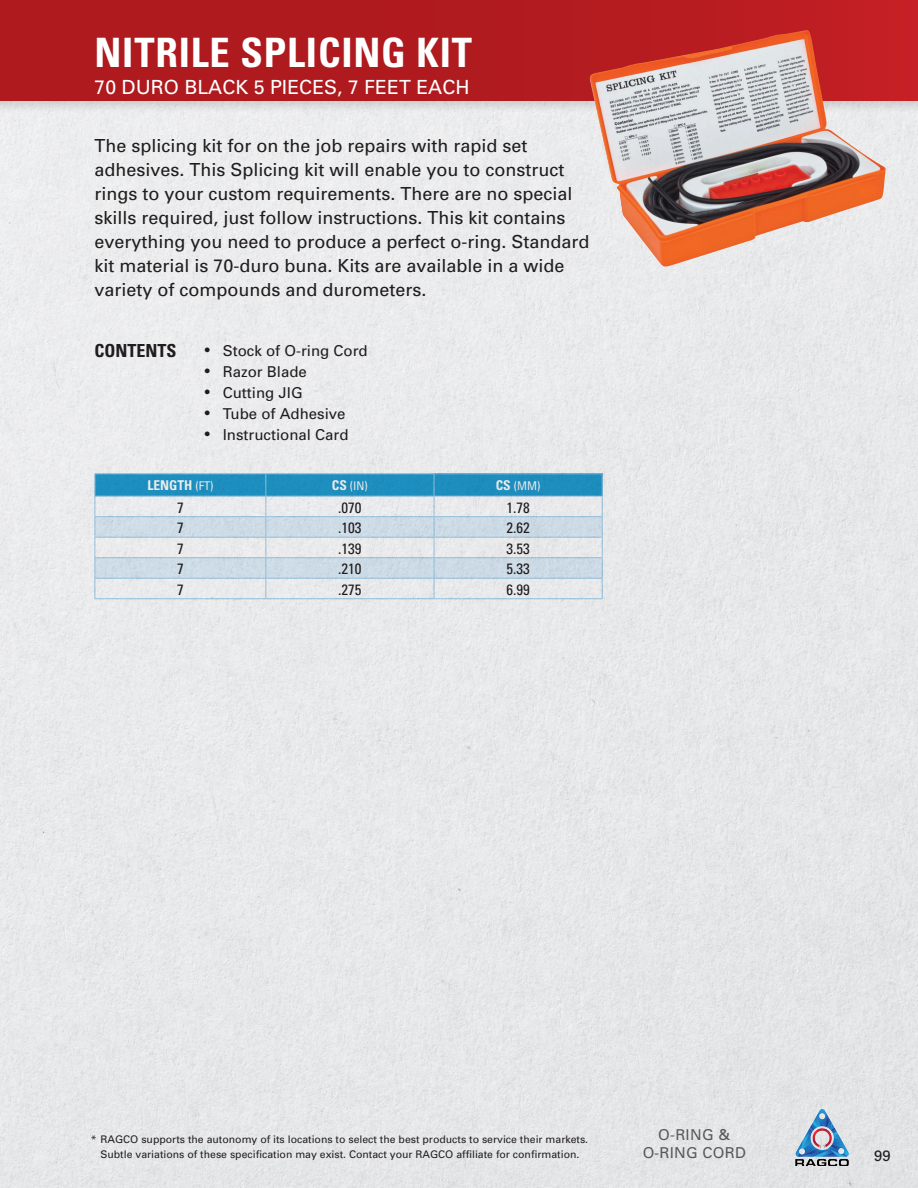
<style>
.page{position:relative;width:918px;height:1188px;background:#fff}
.page>*{position:absolute;margin:0;border:0;box-sizing:border-box;transform-origin:0 0}
.t1{font:700 condensed 40.5px "Univers";letter-spacing:.02em;color:#fff}
.t2{font:19.5px "Univers";color:#fff}
.t3{font:18px/24px "Univers";color:#231f20}
.t4{font:700 condensed 18px "Univers";color:#231f20}
.t5{font:15px "Univers";color:#231f20}
.t6{font:condensed 15px "Univers";color:#231f20}
.t7{font:15px/18px "Univers";letter-spacing:.02em;color:#231f20;text-align:center}
.t8{font:700 condensed 13.5px "Univers";color:#fff}
.t9{font:condensed 12px "Univers";color:#fff}
.t10{font:10.5px/15px "Univers";color:#231f20;text-align:center}
.s1{font-family:"Zurich BT";font-size:16.5px}
.s2{font-weight:400;font-size:12px}
.s3{font-weight:700;font-size:13.5px}
</style>
<div class="page">
<div style="left:0;top:113px;width:918px;height:1075px;background:#e8e9ea"></div>
<img style="left:795px;top:1109px;width:54px;height:57px">
<div style="left:0;top:0;width:918px;height:113px;background:#231f20;opacity:.15"></div>
<div style="left:0;top:0;width:918px;height:101px;background:linear-gradient(to right,#a9191c,#be1e23)"></div>
<hr style="left:94px;top:473px;width:172px;height:1px;background:#9eceee">
<hr style="left:266px;top:473px;width:168px;height:1px;background:#9eceee">
<hr style="left:434px;top:473px;width:169px;height:1px;background:#9eceee">
<svg style="left:94px;top:474px;width:509px;height:124px;background:#b8d3e0"></svg>
<hr style="left:94px;top:598px;width:172px;height:1px;background:#9eceee">
<hr style="left:266px;top:598px;width:168px;height:1px;background:#9eceee">
<hr style="left:434px;top:598px;width:169px;height:1px;background:#9eceee">
<img style="left:589px;top:30px;width:297px;height:237px">
<p class="t1" style="left:94px;top:27px;width:379px">NITRILE SPLICING KIT</p>
<p class="t2" style="left:94px;top:75px;width:376px">70 DURO BLACK 5 PIECES, 7 FEET EACH</p>
<p class="t3" style="left:94px;top:133px;width:497px">The splicing kit for on the job repairs with rapid set adhesives. This Splicing kit will enable you to construct rings to your custom requirements. There are no special skills required, just follow instructions. This kit contains everything you need to produce a perfect o-ring. Standard kit material is 70-duro buna. Kits are available in a wide variety of compounds and durometers.</p>
<p class="t4" style="left:94px;top:340px;width:84px">CONTENTS</p>
<p class="t5" style="left:202px;top:341px;width:167px"><span class="s1">•</span> Stock of O-ring Cord</p>
<p class="t5" style="left:202px;top:362px;width:106px"><span class="s1">•</span> Razor Blade</p>
<p class="t5" style="left:202px;top:383px;width:102px"><span class="s1">•</span> Cutting JIG</p>
<p class="t5" style="left:202px;top:404px;width:145px"><span class="s1">•</span> Tube of Adhesive</p>
<p class="t5" style="left:202px;top:425px;width:148px"><span class="s1">•</span> Instructional Card</p>
<p class="t8" style="left:147px;top:477px;width:67px">LENGTH <span class="s2">(FT)</span></p>
<p class="t9" style="left:332px;top:478px;width:38px"><span class="s3">CS</span> (IN)</p>
<p class="t9" style="left:496px;top:478px;width:46px"><span class="s3">CS</span> (MM)</p>
<p class="t6" style="left:177px;top:498px;width:8px">7</p>
<p class="t6" style="left:338px;top:498px;width:25px">.070</p>
<p class="t6" style="left:507px;top:498px;width:25px">1.78</p>
<p class="t6" style="left:177px;top:518px;width:8px">7</p>
<p class="t6" style="left:338px;top:518px;width:25px">.103</p>
<p class="t6" style="left:507px;top:518px;width:25px">2.62</p>
<p class="t6" style="left:177px;top:539px;width:8px">7</p>
<p class="t6" style="left:338px;top:539px;width:25px">.139</p>
<p class="t6" style="left:507px;top:539px;width:25px">3.53</p>
<p class="t6" style="left:177px;top:559px;width:8px">7</p>
<p class="t6" style="left:338px;top:559px;width:25px">.210</p>
<p class="t6" style="left:507px;top:559px;width:25px">5.33</p>
<p class="t6" style="left:177px;top:580px;width:8px">7</p>
<p class="t6" style="left:338px;top:580px;width:25px">.275</p>
<p class="t6" style="left:507px;top:580px;width:25px">6.99</p>
<p class="t10" style="left:91px;top:1131px;width:499px">* RAGCO supports the autonomy of its locations to select the best products to service their markets.<br>Subtle variations of these specification may exist. Contact your RAGCO affiliate for confirmation.</p>
<p class="t7" style="left:642px;top:1126px;width:105px">O-RING &amp;<br>O-RING CORD</p>
<p class="t5" style="left:874px;top:1146px;width:18px">99</p>
</div>
